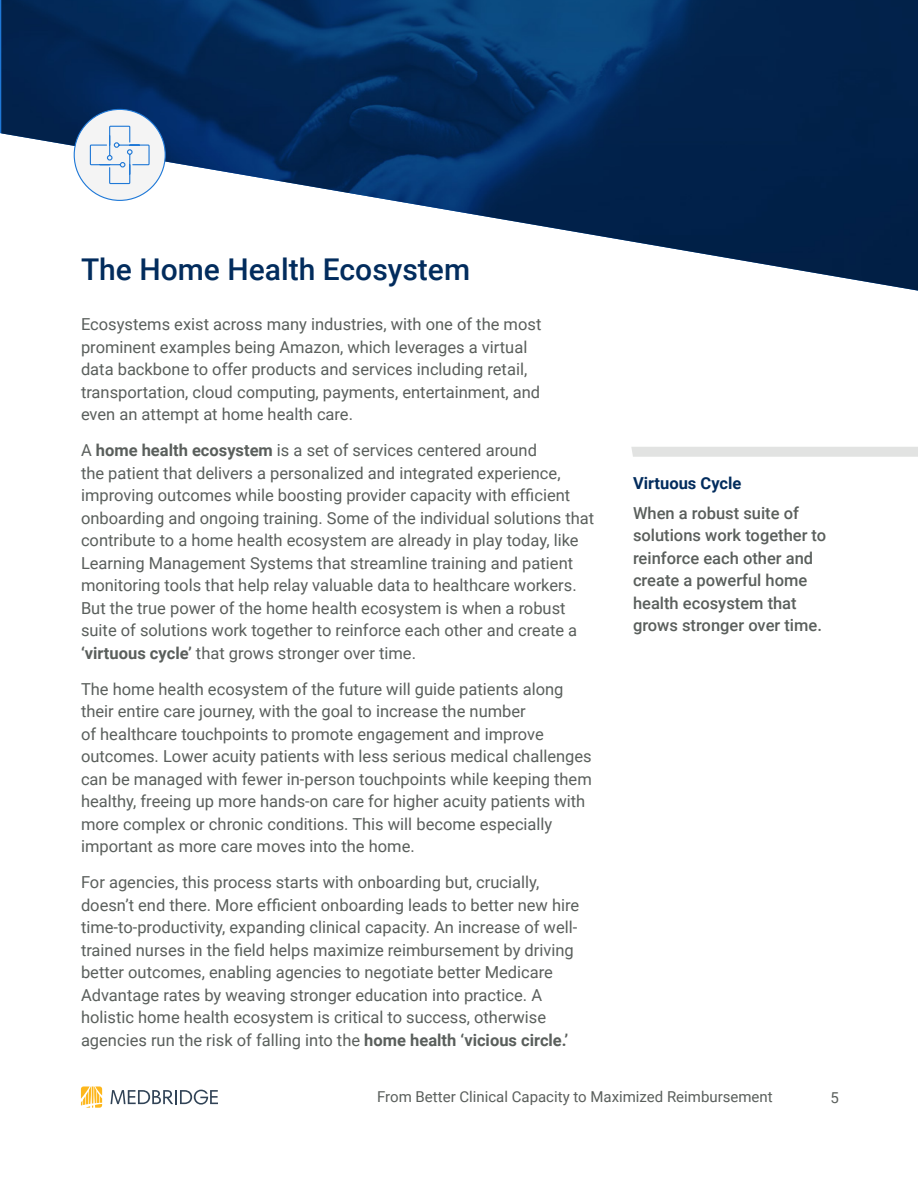
<style>
.page{position:relative;width:918px;height:1188px;background:#fff}
.page>*{position:absolute;margin:0;border:0;box-sizing:border-box;transform-origin:0 0}
.t1{font:500 30px "Roboto";color:#022c5d}
.t2{font:16.5px/22.5px "Roboto";color:#5a5f5c}
.t3{font:500 16.5px/22.5px "Roboto";color:#5a5f5c}
.t4{font:700 16.5px "Roboto";color:#022c5d}
.t5{font:15px "Roboto";color:#5a5f5c}
.s1{font-weight:700}
</style>
<div class="page">
<svg style="left:110px;top:1090px;width:108px;height:15px"></svg>
<svg style="left:81px;top:1087px;width:21px;height:21px"></svg>
<img style="left:1px;top:0;width:917px;height:291px">
<div style="left:74px;top:109px;width:91px;height:91px;background:#f4f4f4;border-radius:50%"></div>
<div style="left:631px;top:447px;width:287px;height:10px;background:#e2e3e2"></div>
<svg style="left:89px;top:125px;width:61px;height:60px"></svg>
<h1 class="t1" style="left:81px;top:248px;width:391px">The Home Health Ecosystem</h1>
<p class="t2" style="left:81px;top:313px;width:462px">Ecosystems exist across many industries, with one of the most prominent examples being Amazon, which leverages a virtual data backbone to offer products and services including retail, transportation, cloud computing, payments, entertainment, and even an attempt at home health care.</p>
<p class="t2" style="left:81px;top:439px;width:515px">A <span class="s1">home health ecosystem</span> is a set of services centered around<br>the patient that delivers a personalized and integrated experience, improving outcomes while boosting provider capacity with efficient onboarding and ongoing training. Some of the individual solutions that contribute to a home health ecosystem are already in play today, like Learning Management Systems that streamline training and patient monitoring tools that help relay valuable data to healthcare workers.<br>But the true power of the home health ecosystem is when a robust suite of solutions work together to reinforce each other and create a <span class="s1">‘virtuous cycle’</span> that grows stronger over time.</p>
<p class="t2" style="left:81px;top:677px;width:512px">The home health ecosystem of the future will guide patients along their entire care journey, with the goal to increase the number<br>of healthcare touchpoints to promote engagement and improve outcomes. Lower acuity patients with less serious medical challenges can be managed with fewer in-person touchpoints while keeping them healthy, freeing up more hands-on care for higher acuity patients with more complex or chronic conditions. This will become especially important as more care moves into the home.</p>
<p class="t2" style="left:81px;top:871px;width:500px">For agencies, this process starts with onboarding but, crucially, doesn’t end there. More efficient onboarding leads to better new hire time-to-productivity, expanding clinical capacity. An increase of well&shy;trained nurses in the field helps maximize reimbursement by driving better outcomes, enabling agencies to negotiate better Medicare Advantage rates by weaving stronger education into practice. A holistic home health ecosystem is critical to success, otherwise agencies run the risk of falling into the <span class="s1">home health ‘vicious circle.’</span></p>
<p class="t4" style="left:633px;top:472px;width:110px">Virtuous Cycle</p>
<p class="t3" style="left:633px;top:501px;width:195px">When a robust suite of solutions work together to reinforce each other and create a powerful home health ecosystem that grows stronger over time.</p>
<p class="t5" style="left:377px;top:1086px;width:397px">From Better Clinical Capacity to Maximized Reimbursement</p>
<p class="t5" style="left:831px;top:1087px;width:10px">5</p>
</div>
